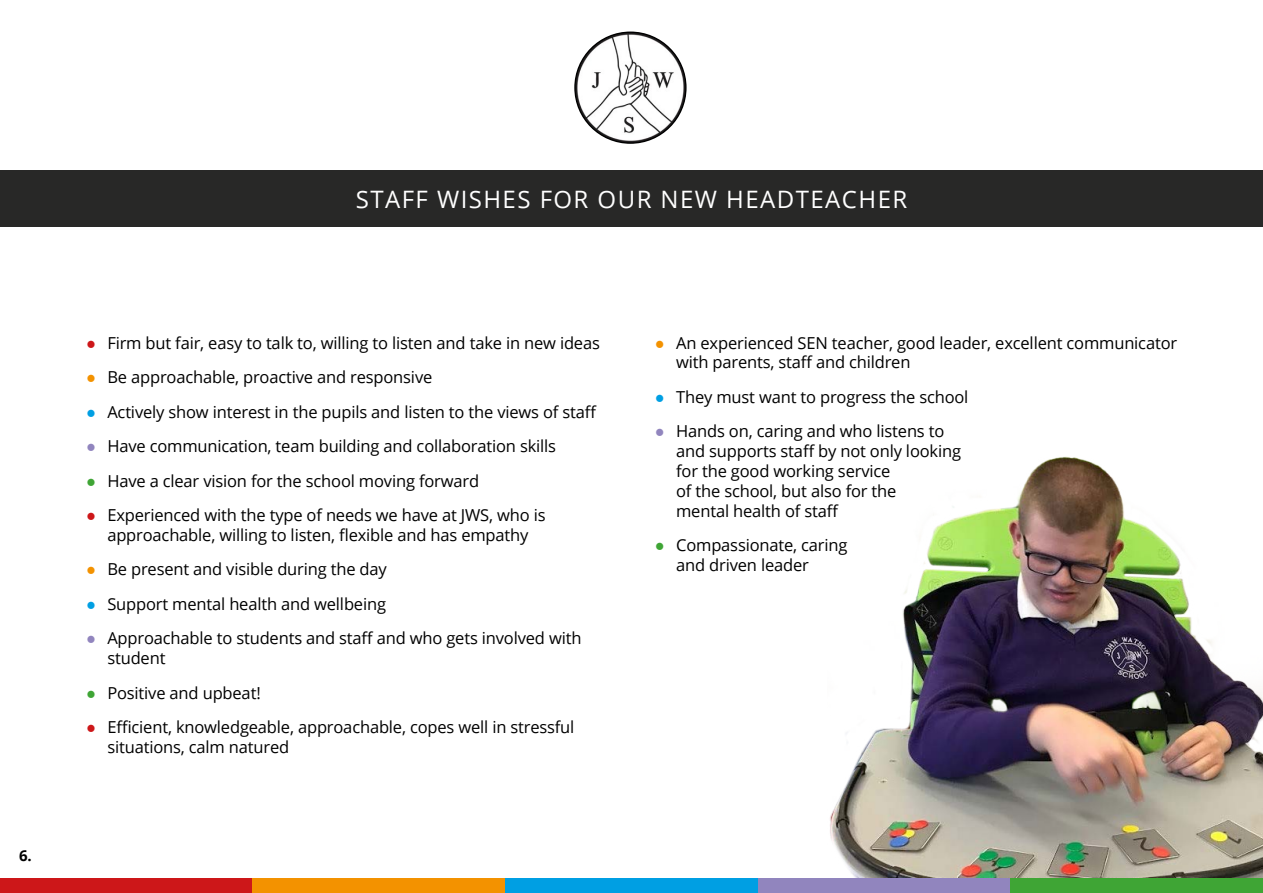
<style>
.page{position:relative;width:1263px;height:893px;background:#fff}
.page>*{position:absolute;margin:0;border:0;box-sizing:border-box;transform-origin:0 0}
.t1{font:24px "Open Sans";letter-spacing:.06em;color:#fff}
.t2{font:16.5px/19.8px "Open Sans";letter-spacing:-.01em;color:#000}
.t3{font:700 15px "Open Sans";color:#000}
.s1{font-family:"Calibri";color:#cd1719}
.s2{font-family:"Calibri";color:#f39200}
.s3{font-family:"Calibri";color:#009fe3}
.s4{font-family:"Calibri";color:#9185be}
.s5{font-family:"Calibri";color:#3fa535}
</style>
<div class="page">
<div style="left:0;top:170px;width:1263px;height:57px;background:#282827"></div>
<img style="left:575px;top:32px;width:111px;height:111px;border-radius:55px">
<img style="left:830px;top:456px;width:433px;height:422px">
<div style="left:0;top:878px;width:253px;height:15px;background:#cd1719"></div>
<div style="left:253px;top:878px;width:252px;height:15px;background:#f39200"></div>
<div style="left:505px;top:878px;width:253px;height:15px;background:#009fe3"></div>
<div style="left:758px;top:878px;width:252px;height:15px;background:#9185be"></div>
<div style="left:1010px;top:878px;width:253px;height:15px;background:#3fa535"></div>
<p class="t3" style="left:19px;top:845px;width:14px">6.</p>
<h1 class="t1" style="left:356px;top:183px;width:553px">STAFF WISHES FOR OUR NEW HEADTEACHER</h1>
<p class="t2" style="left:86px;top:332px;width:515px"><span class="s1">●</span> Firm but fair, easy to talk to, willing to listen and take in new ideas</p>
<p class="t2" style="left:86px;top:367px;width:348px"><span class="s2">●</span> Be approachable, proactive and responsive</p>
<p class="t2" style="left:86px;top:401px;width:512px"><span class="s3">●</span> Actively show interest in the pupils and listen to the views of staff</p>
<p class="t2" style="left:86px;top:436px;width:472px"><span class="s4">●</span> Have communication, team building and collaboration skills</p>
<p class="t2" style="left:86px;top:470px;width:395px"><span class="s5">●</span> Have a clear vision for the school moving forward</p>
<p class="t2" style="left:86px;top:505px;width:461px;text-align:center"><span class="s1">●</span> Experienced with the type of needs we have at JWS, who is approachable, willing to listen, flexible and has empathy</p>
<p class="t2" style="left:86px;top:559px;width:302px"><span class="s2">●</span> Be present and visible during the day</p>
<p class="t2" style="left:86px;top:594px;width:301px"><span class="s3">●</span> Support mental health and wellbeing</p>
<p class="t2" style="left:107px;top:628px;width:476px;text-indent:-21px"><span class="s4">●</span> Approachable to students and staff and who gets involved with student</p>
<p class="t2" style="left:86px;top:682px;width:176px"><span class="s5">●</span> Positive and upbeat!</p>
<p class="t2" style="left:107px;top:717px;width:469px;text-indent:-21px"><span class="s1">●</span> Efficient, knowledgeable, approachable, copes well in stressful situations, calm natured</p>
<p class="t2" style="left:676px;top:332px;width:503px;text-indent:-21px"><span class="s2">●</span> An experienced SEN teacher, good leader, excellent communicator with parents, staff and children</p>
<p class="t2" style="left:655px;top:387px;width:315px"><span class="s3">●</span> They must want to progress the school</p>
<p class="t2" style="left:676px;top:421px;width:286px;text-indent:-21px"><span class="s4">●</span> Hands on, caring and who listens to and supports staff by not only looking for the good working service<br>of the school, but also for the<br>mental health of staff</p>
<p class="t2" style="left:676px;top:535px;width:173px;text-indent:-21px"><span class="s5">●</span> Compassionate, caring and driven leader</p>
</div>
